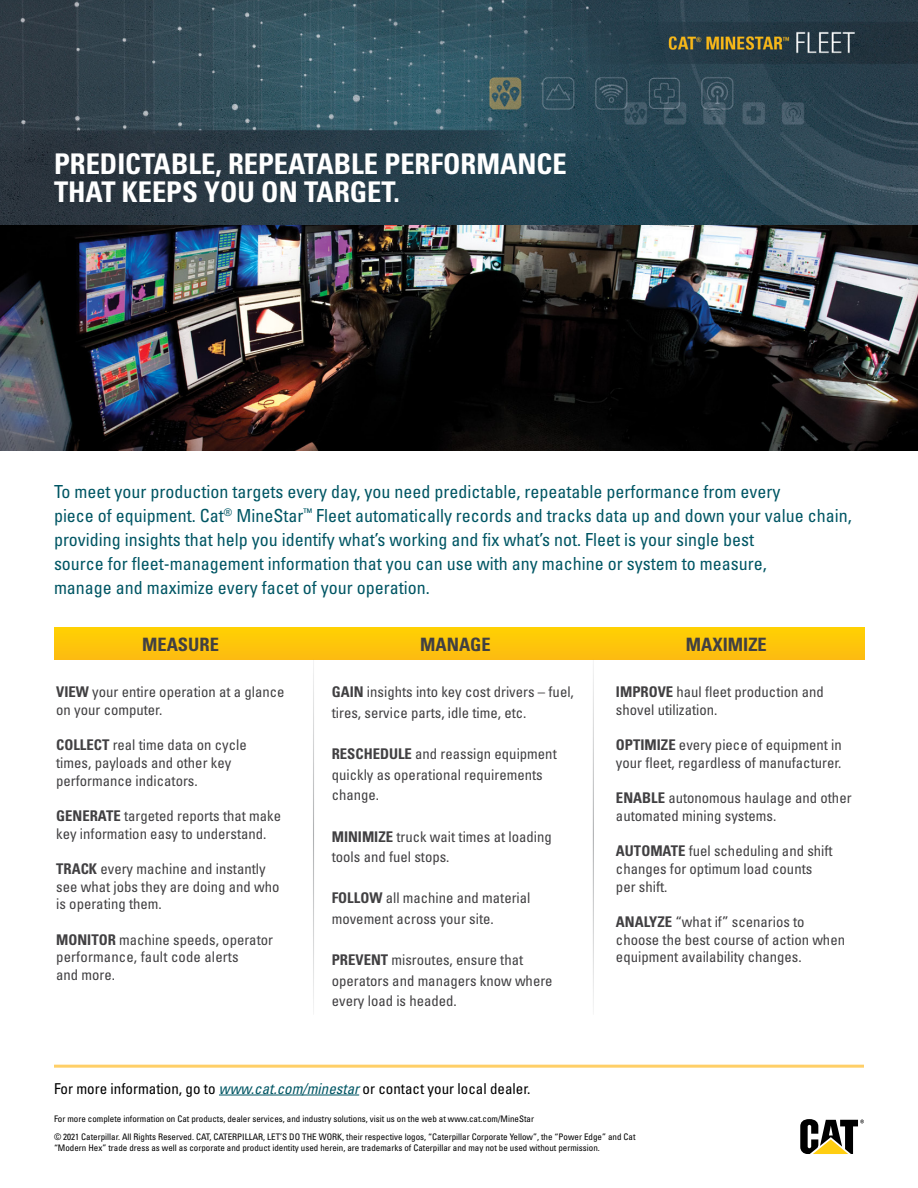
<style>
.page{position:relative;width:918px;height:1188px;background:#fff}
.page>*{position:absolute;margin:0;border:0;box-sizing:border-box;transform-origin:0 0}
.t1{font:700 condensed 28.5px/28.5px "Univers LT Std";color:#fff}
.t2{font:700 condensed 18.45px "Univers LT Std";color:#414042}
.t3{font:condensed 18px/24px "Univers LT Std";color:#005664}
.t4{font:condensed 15px "Univers LT Std";color:#000}
.t5{font:condensed 14.7px/17.7px "Univers LT Std";color:#414042}
.t6{font:condensed 9px/17.5px "Univers LT Std";color:#000}
.s1{font-weight:700}
.s2{font-style:italic;color:#005664}
</style>
<div class="page">
<img style="left:0;top:0;width:918px;height:451px">
<svg style="left:800px;top:1119px;width:64px;height:35px"></svg>
<hr style="left:219px;top:1095px;width:140px;height:1px;background:#005664">
<hr style="left:54px;top:1065px;width:810px;height:3px;background:#ffcf67">
<div style="left:54px;top:628px;width:267px;height:31px;background:#fec60a"></div>
<div style="left:314px;top:628px;width:283px;height:31px;background:#fec60a"></div>
<div style="left:591px;top:628px;width:274px;height:31px;background:#fec60a"></div>
<hr style="left:313px;top:659px;width:1px;height:356px;background:#939598">
<hr style="left:593px;top:659px;width:1px;height:356px;background:#939598">
<h1 class="t1" style="left:54px;top:149px;width:514px">PREDICTABLE, REPEATABLE PERFORMANCE<br>THAT KEEPS YOU ON TARGET.</h1>
<p class="t3" style="left:54px;top:479px;width:799px">To meet your production targets every day, you need predictable, repeatable performance from every<br>piece of equipment. Cat<sup>®</sup> MineStar<sup>™</sup> Fleet automatically records and tracks data up and down your value chain, providing insights that help you identify what’s working and fix what’s not. Fleet is your single best<br>source for fleet-management information that you can use with any machine or system to measure,<br>manage and maximize every facet of your operation.</p>
<p class="t2" style="left:142px;top:633px;width:78px">MEASURE</p>
<p class="t2" style="left:420px;top:633px;width:72px">MANAGE</p>
<p class="t2" style="left:686px;top:633px;width:82px">MAXIMIZE</p>
<p class="t5" style="left:56px;top:683px;width:230px"><span class="s1">VIEW</span> your entire operation at a glance on your computer.</p>
<p class="t5" style="left:56px;top:736px;width:192px"><span class="s1">COLLECT</span> real time data on cycle times, payloads and other key performance indicators.</p>
<p class="t5" style="left:56px;top:807px;width:226px"><span class="s1">GENERATE</span> targeted reports that make key information easy to understand.</p>
<p class="t5" style="left:56px;top:860px;width:225px"><span class="s1">TRACK</span> every machine and instantly see what jobs they are doing and who is operating them.</p>
<p class="t5" style="left:56px;top:930px;width:218px"><span class="s1">MONITOR</span> machine speeds, operator performance, fault code alerts<br>and more.</p>
<p class="t5" style="left:332px;top:681px;width:244px;line-height:20.5px"><span class="s1">GAIN</span> insights into key cost drivers – fuel, tires, service parts, idle time, etc.</p>
<p class="t5" style="left:332px;top:743px;width:227px;line-height:20.5px"><span class="s1">RESCHEDULE</span> and reassign equipment quickly as operational requirements change.</p>
<p class="t5" style="left:332px;top:826px;width:222px;line-height:20.5px"><span class="s1">MINIMIZE</span> truck wait times at loading tools and fuel stops.</p>
<p class="t5" style="left:332px;top:888px;width:200px;line-height:20.5px"><span class="s1">FOLLOW</span> all machine and material movement across your site.</p>
<p class="t5" style="left:332px;top:950px;width:222px;line-height:20.5px"><span class="s1">PREVENT</span> misroutes, ensure that operators and managers know where every load is headed.</p>
<p class="t4" style="left:54px;top:1079px;width:478px">For more information, go to <span class="s2">www.cat.com/minestar</span> or contact your local dealer.</p>
<p class="t5" style="left:616px;top:683px;width:209px"><span class="s1">IMPROVE</span> haul fleet production and shovel utilization.</p>
<p class="t5" style="left:616px;top:736px;width:227px"><span class="s1">OPTIMIZE</span> every piece of equipment in your fleet, regardless of manufacturer.</p>
<p class="t5" style="left:616px;top:789px;width:237px"><span class="s1">ENABLE</span> autonomous haulage and other automated mining systems.</p>
<p class="t5" style="left:616px;top:842px;width:218px"><span class="s1">AUTOMATE</span> fuel scheduling and shift changes for optimum load counts per shift.</p>
<p class="t5" style="left:616px;top:913px;width:231px"><span class="s1">ANALYZE</span> “what if” scenarios to choose the best course of action when equipment availability changes.</p>
<p class="t6" style="left:54px;top:1110px;width:583px">For more complete information on Cat products, dealer services, and industry solutions, visit us on the web at www.cat.com/MineStar<br>© 2021 Caterpillar. All Rights Reserved. CAT, CATERPILLAR, LET’S DO THE WORK, their respective logos, “Caterpillar Corporate Yellow”, the “Power Edge” and Cat</p>
<p class="t6" style="left:54px;top:1138px;width:547px">“Modern Hex” trade dress as well as corporate and product identity used herein, are trademarks of Caterpillar and may not be used without permission.</p>
</div>
